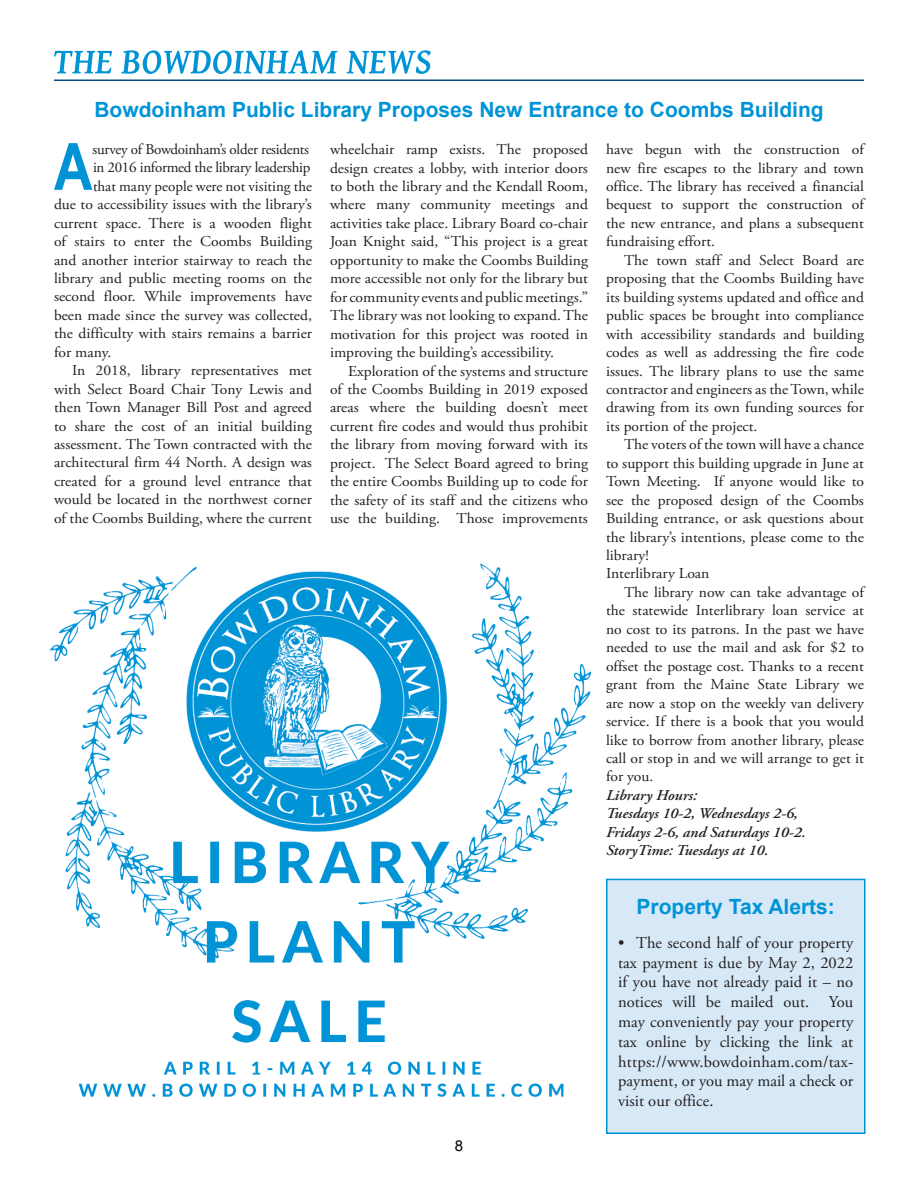
<style>
.page{position:relative;width:918px;height:1188px;background:#fff}
.page>*{position:absolute;margin:0;border:0;box-sizing:border-box;transform-origin:0 0}
.Bowdoinham_Text{font:700 65.25px "Arial Narrow";color:#0094d7}
.Bowdoinham_Headline{font:700 21px "Arial";color:#0094d7}
.Bowdoinham_Text-2{font:700 21px "Arial";color:#0094d7}
.Bowdoinham_Text-3{font:16.5px/19.8px "Adobe Garamond Pro";color:#231f20;text-align:justify}
.Bowdoinham_Text-4{font:15px/18.5px "Adobe Garamond Pro";color:#231f20;text-align:justify;scale:1.04 1}
.Bowdoinham_Text-5{font:15px/18.5px "Adobe Garamond Pro";color:#231f20;text-align:justify}
.Bowdoinham_Cutline{font:italic 600 15px "Adobe Garamond Pro";color:#231f20;scale:1.04 1}
.Bowdoinham_Text-6{font:15px "Adobe Garamond Pro";letter-spacing:-.02em;color:#231f20}
.t1{font:15px "Arial";color:#000}
</style>
<div class="page">
<svg style="left:54px;top:51px;width:58px;height:22px"></svg>
<svg style="left:121px;top:50px;width:217px;height:24px"></svg>
<svg style="left:347px;top:50px;width:84px;height:24px"></svg>
<hr style="left:54px;top:80px;width:810px;height:1px;background:#014d80">
<img style="left:49px;top:563px;width:558px;height:534px">
<div style="left:607px;top:879px;width:258px;height:254px;background:#d7e9f7"></div>
<div style="left:606px;top:879px;width:260px;height:255px;border:2px solid #0094d7"></div>
<p class="Bowdoinham_Headline" style="left:94px;top:95px;width:731px">Bowdoinham Public Library Proposes New Entrance to Coombs Building</p>
<p class="Bowdoinham_Text-4" style="left:330px;top:141px;width:250px">wheelchair ramp exists. The proposed design creates a lobby, with interior doors to both the library and the Kendall Room, where many community meetings and activities take place. Library Board co-chair Joan Knight said, “This project is a great opportunity to make the Coombs Building more accessible not only for the library but for community events and public meetings.” The library was not looking to expand. The motivation for this project was rooted in improving the building’s accessibility.</p>
<p class="Bowdoinham_Text-4" style="left:330px;top:362px;width:250px;text-indent:18px">Exploration of the systems and structure of the Coombs Building in 2019 exposed areas where the building doesn’t meet current fire codes and would thus prohibit the library from moving forward with its project. The Select Board agreed to bring the entire Coombs Building up to code for the safety of its staff and the citizens who use the building. Those improvements</p>
<p class="Bowdoinham_Text" style="left:54px;top:117px;width:40px">A</p>
<p class="Bowdoinham_Text-6" style="left:93px;top:140px;width:218px">survey of Bowdoinham’s older residents</p>
<p class="Bowdoinham_Text-4" style="left:606px;top:141px;width:250px">have begun with the construction of new fire escapes to the library and town office. The library has received a financial bequest to support the construction of the new entrance, and plans a subsequent fundraising effort.</p>
<p class="Bowdoinham_Text-4" style="left:606px;top:251px;width:250px;text-indent:18px">The town staff and Select Board are proposing that the Coombs Building have its building systems updated and office and public spaces be brought into compliance with accessibility standards and building codes as well as addressing the fire code issues. The library plans to use the same contractor and engineers as the Town, while drawing from its own funding sources for its portion of the project.</p>
<p class="Bowdoinham_Text-4" style="left:606px;top:436px;width:250px;text-indent:18px">The voters of the town will have a chance to support this building upgrade in June at Town Meeting. If anyone would like to see the proposed design of the Coombs Building entrance, or ask questions about the library’s intentions, please come to the library!</p>
<p class="Bowdoinham_Text-4" style="left:606px;top:565px;width:101px">Interlibrary Loan</p>
<p class="Bowdoinham_Text-4" style="left:606px;top:583px;width:250px;text-indent:18px">The library now can take advantage of the statewide Interlibrary loan service at no cost to its patrons. In the past we have needed to use the mail and ask for $2 to offset the postage cost. Thanks to a recent grant from the Maine State Library we are now a stop on the weekly van delivery service. If there is a book that you would like to borrow from another library, please call or stop in and we will arrange to get it for you.</p>
<p class="Bowdoinham_Cutline" style="left:606px;top:786px;width:89px">Library Hours:</p>
<p class="Bowdoinham_Cutline" style="left:606px;top:805px;width:186px">Tuesdays 10-2, Wednesdays 2-6,</p>
<p class="Bowdoinham_Cutline" style="left:606px;top:823px;width:194px">Fridays 2-6, and Saturdays 10-2.</p>
<p class="Bowdoinham_Cutline" style="left:606px;top:842px;width:158px">StoryTime: Tuesdays at 10.</p>
<p class="Bowdoinham_Text-2" style="left:637px;top:892px;width:200px">Property Tax Alerts:</p>
<p class="Bowdoinham_Text-3" style="left:618px;top:933px;width:237px">• The second half of your property tax payment is due by May 2, 2022 if you have not already paid it – no notices will be mailed out. You may conveniently pay your property tax online by clicking the link at https://www.bowdoinham.com/tax&shy;payment, or you may mail a check or visit our office.</p>
<p class="Bowdoinham_Text-6" style="left:93px;top:159px;width:219px">in 2016 informed the library leadership</p>
<p class="Bowdoinham_Text-5" style="left:54px;top:177px;width:260px;text-indent:39px">that many people were not visiting the due to accessibility issues with the library’s current space. There is a wooden flight of stairs to enter the Coombs Building and another interior stairway to reach the library and public meeting rooms on the second floor. While improvements have been made since the survey was collected, the difficulty with stairs remains a barrier for many.</p>
<p class="Bowdoinham_Text-4" style="left:54px;top:362px;width:250px;text-indent:18px">In 2018, library representatives met with Select Board Chair Tony Lewis and then Town Manager Bill Post and agreed to share the cost of an initial building assessment. The Town contracted with the architectural firm 44 North. A design was created for a ground level entrance that would be located in the northwest corner of the Coombs Building, where the current</p>
<p class="t1" style="left:455px;top:1136px;width:10px">8</p>
</div>
